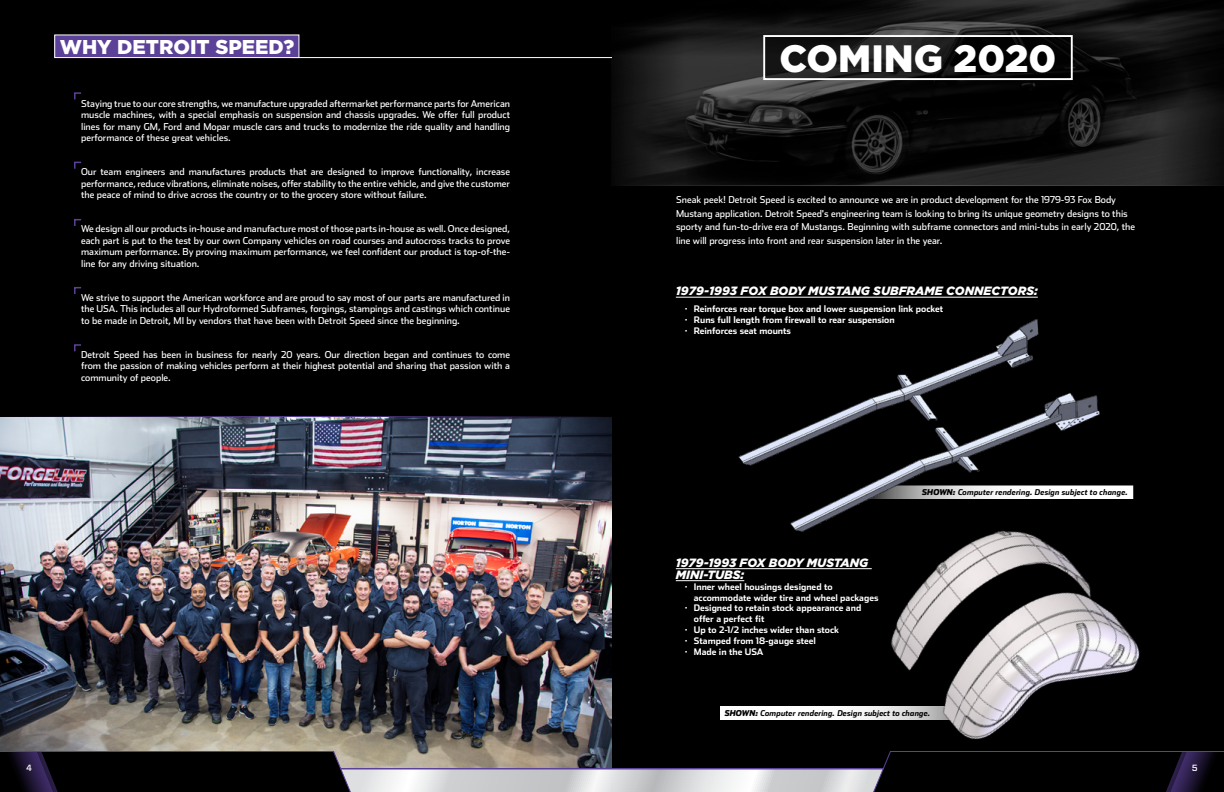
<style>
.page{position:relative;width:1224px;height:792px;background:#000}
.page>*{position:absolute;margin:0;border:0;box-sizing:border-box;transform-origin:0 0}
.t1{font:900 38.1px "Gotham HTF";color:#fff}
.t2{font:900 20px "Gotham HTF";color:#fff}
.t3{font:italic 900 12px/12px "Gotham HTF";color:#fff}
.t4{font:9.5px/11.4px "Stainless";color:#fff;text-align:justify}
.t5{font:700 9px/10.8px "Stainless";color:#fff}
.t6{font:500 9px "Vitesse Sans";color:#fff}
.t7{font:italic 700 8px "Stainless";letter-spacing:.005em;color:#000}
.s1{font-weight:900}
</style>
<div class="page">
<div style="left:720px;top:706px;width:261px;height:14px;background:#fff"></div>
<img style="left:615px;top:0;width:609px;height:185px">
<svg style="left:766px;top:38px;width:304px;height:39px"></svg>
<div style="left:763px;top:35px;width:310px;height:45px;border:2px solid #fff"></div>
<hr style="left:291px;top:57px;width:321px;height:1px;background:#fff">
<div style="left:55px;top:35px;width:244px;height:23px;background:#5c4198"></div>
<div style="left:54px;top:34px;width:245px;height:24px;border:1px solid #fff"></div>
<svg style="left:74px;top:92px;width:8px;height:8px"></svg>
<svg style="left:74px;top:161px;width:8px;height:8px"></svg>
<svg style="left:74px;top:218px;width:8px;height:8px"></svg>
<svg style="left:74px;top:286px;width:8px;height:8px"></svg>
<svg style="left:74px;top:344px;width:8px;height:8px"></svg>
<img style="left:0;top:417px;width:612px;height:351px">
<hr style="left:676px;top:569px;width:196px;height:1px;background:#fff">
<hr style="left:676px;top:581px;width:68px;height:1px;background:#fff">
<img style="left:879px;top:544px;width:261px;height:196px">
<svg style="left:1118px;top:486px;width:15px;height:13px"></svg>
<img style="left:738px;top:319px;width:380px;height:225px">
<hr style="left:612px;top:185px;width:612px;height:1px;background:#5c4198">
<hr style="left:0;top:416px;width:612px;height:1px;background:#5c4198">
<hr style="left:676px;top:297px;width:362px;height:1px;background:#fff">
<svg style="left:355px;top:768px;width:257px;height:2px"></svg>
<svg style="left:612px;top:768px;width:257px;height:2px"></svg>
<svg style="left:612px;top:770px;width:257px;height:22px;background:#d7d9da"></svg>
<svg style="left:869px;top:751px;width:355px;height:41px"></svg>
<svg style="left:355px;top:770px;width:257px;height:22px;background:#d8dadb"></svg>
<svg style="left:0;top:751px;width:355px;height:41px"></svg>
<h2 class="t2" style="left:60px;top:35px;width:236px">WHY DETROIT SPEED?</h2>
<p class="t4" style="left:81px;top:98px;width:431px">Staying true to our core strengths, we manufacture upgraded aftermarket performance parts for American muscle machines, with a special emphasis on suspension and chassis upgrades. We offer full product lines for many GM, Ford and Mopar muscle cars and trucks to modernize the ride quality and handling performance of these great vehicles.</p>
<p class="t4" style="left:81px;top:166px;width:430px">Our team engineers and manufactures products that are designed to improve functionality, increase performance, reduce vibrations, eliminate noises, offer stability to the entire vehicle, and give the customer the peace of mind to drive across the country or to the grocery store without failure.</p>
<p class="t4" style="left:81px;top:223px;width:431px">We design all our products in-house and manufacture most of those parts in-house as well. Once designed, each part is put to the test by our own Company vehicles on road courses and autocross tracks to prove maximum performance. By proving maximum performance, we feel confident our product is top-of-the&shy;line for any driving situation.</p>
<p class="t4" style="left:81px;top:292px;width:431px">We strive to support the American workforce and are proud to say most of our parts are manufactured in the USA. This includes all our Hydroformed Subframes, forgings, stampings and castings which continue to be made in Detroit, MI by vendors that have been with Detroit Speed since the beginning.</p>
<p class="t4" style="left:81px;top:349px;width:431px">Detroit Speed has been in business for nearly 20 years. Our direction began and continues to come from the passion of making vehicles perform at their highest potential and sharing that passion with a community of people.</p>
<h1 class="t1" style="left:780px;top:36px;width:278px">COMING 2020</h1>
<p class="t4" style="left:676px;top:193px;width:461px;line-height:13.4px;text-align:left">Sneak peek! Detroit Speed is excited to announce we are in product development for the 1979-93 Fox Body Mustang application. Detroit Speed's engineering team is looking to bring its unique geometry designs to this sporty and fun-to-drive era of Mustangs. Beginning with subframe connectors and mini-tubs in early 2020, the line will progress into front and rear suspension later in the year.</p>
<p class="t3" style="left:676px;top:285px;width:363px">1979-1993 FOX BODY MUSTANG SUBFRAME CONNECTORS:</p>
<p class="t5" style="left:685px;top:304px;width:260px">· Reinforces rear torque box and lower suspension link pocket · Runs full length from firewall to rear suspension<br>· Reinforces seat mounts</p>
<p class="t3" style="left:676px;top:557px;width:194px">1979-1993 FOX BODY MUSTANG<br>MINI-TUBS:</p>
<p class="t5" style="left:685px;top:581px;width:149px">· Inner wheel housings designed to</p>
<p class="t5" style="left:694px;top:592px;width:186px">accommodate wider tire and wheel packages</p>
<p class="t5" style="left:685px;top:603px;width:178px">· Designed to retain stock appearance and</p>
<p class="t5" style="left:694px;top:614px;width:72px">offer a perfect fit</p>
<p class="t5" style="left:685px;top:624px;width:156px">· Up to 2-1/2 inches wider than stock</p>
<p class="t5" style="left:685px;top:635px;width:133px">· Stamped from 18-gauge steel</p>
<p class="t5" style="left:685px;top:646px;width:80px">· Made in the USA</p>
<p class="t7" style="left:922px;top:488px;width:207px"><span class="s1">SHOWN:</span> Computer rendering. Design subject to change.</p>
<p class="t7" style="left:725px;top:709px;width:207px"><span class="s1">SHOWN:</span> Computer rendering. Design subject to change.</p>
<p class="t6" style="left:26px;top:762px;width:7px">4</p>
<p class="t6" style="left:1192px;top:762px;width:7px">5</p>
</div>
